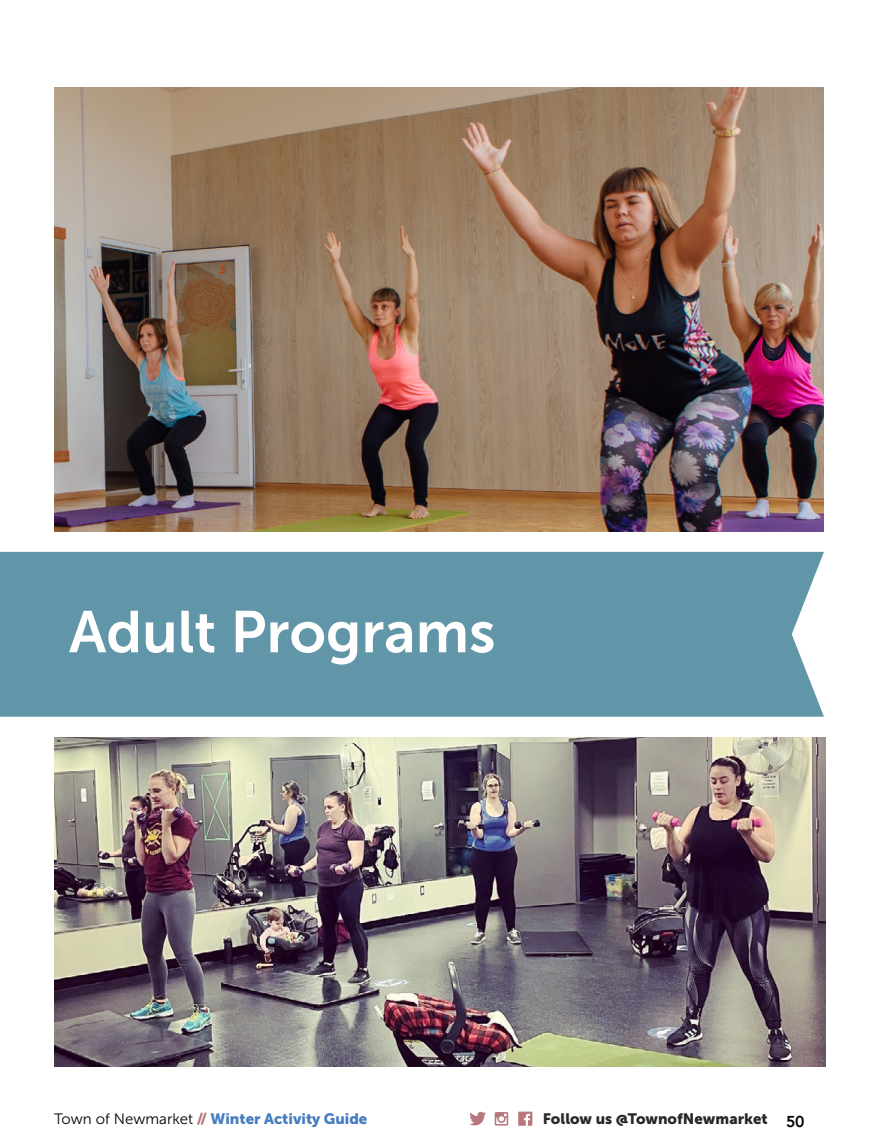
<style>
.page{position:relative;width:878px;height:1148px;background:#fff}
.page>*{position:absolute;margin:0;border:0;box-sizing:border-box;transform-origin:0 0}
.t1{font:58.5px "Museo Sans 700";color:#fff}
.t2{font:15px "Museo Sans 900";color:#457cbf}
.t3{font:15px "Museo Sans 900";color:#292829}
.s1{font-family:"Museo Sans 300";color:#000}
.s2{color:#b7777c}
.s3{font-family:"Avenir";font-weight:800;font-size:15.75px;color:#000}
</style>
<div class="page">
<svg style="left:469px;top:1111px;width:17px;height:14px"></svg>
<svg style="left:494px;top:1112px;width:14px;height:13px"></svg>
<svg style="left:518px;top:1111px;width:14px;height:14px"></svg>
<img style="left:54px;top:88px;width:770px;height:444px">
<img style="left:55px;top:737px;width:770px;height:329px">
<div style="left:0;top:552px;width:824px;height:164px;background:#6096a8"></div>
<h1 class="t1" style="left:69px;top:599px;width:428px">Adult Programs</h1>
<p class="t2" style="left:54px;top:1110px;width:315px"><span class="s1">Town of Newmarket</span> <span class="s2">//</span> Winter Activity Guide</p>
<p class="t3" style="left:543px;top:1110px;width:263px">Follow us @TownofNewmarket <span class="s3">50</span></p>
</div>
